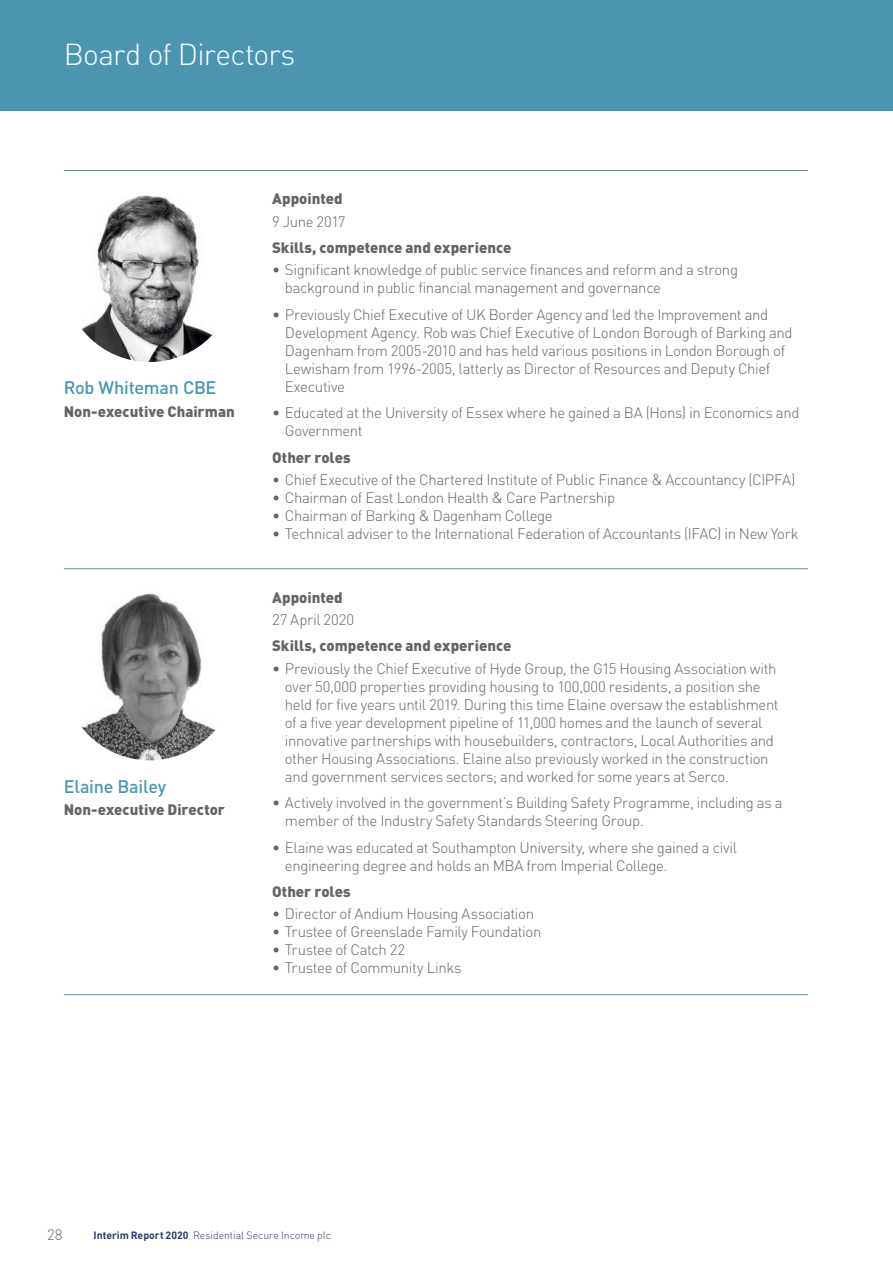
<style>
.page{position:relative;width:893px;height:1263px;background:#fff}
.page>*{position:absolute;margin:0;border:0;box-sizing:border-box;transform-origin:0 0}
.t1{font:300 30px "DIN";letter-spacing:-.025em;color:#fff}
.t2{font:500 18px "DIN";letter-spacing:-.015em;color:#4c95b1}
.t3{font:300 15px/18px "DIN";letter-spacing:-.025em;color:#636569}
.t4{font:900 15px "DIN";color:#636569}
.t5{font:300 15px "DIN";letter-spacing:-.005em;color:#636569}
.t6{font:300 10.5px "DIN";letter-spacing:-.005em;color:#2e386c}
.s1{font-weight:700}
</style>
<div class="page">
<div style="left:0;top:0;width:893px;height:111px;background:#4c95b1"></div>
<hr style="left:64px;top:170px;width:208px;height:1px;background:#4c95b1">
<hr style="left:272px;top:170px;width:536px;height:1px;background:#4c95b1">
<hr style="left:64px;top:568px;width:208px;height:1px;background:#4c95b1">
<hr style="left:272px;top:568px;width:536px;height:1px;background:#4c95b1">
<hr style="left:64px;top:994px;width:208px;height:1px;background:#4c95b1">
<hr style="left:272px;top:994px;width:536px;height:1px;background:#4c95b1">
<img style="left:81px;top:195px;width:132px;height:167px">
<img style="left:81px;top:593px;width:134px;height:167px">
<h1 class="t1" style="left:64px;top:35px;width:233px">Board of Directors</h1>
<p class="t2" style="left:64px;top:376px;width:154px">Rob Whiteman CBE</p>
<p class="t4" style="left:64px;top:401px;width:173px">Non-executive Chairman</p>
<p class="t2" style="left:64px;top:774px;width:104px">Elaine Bailey</p>
<p class="t4" style="left:64px;top:799px;width:163px">Non-executive Director</p>
<p class="t4" style="left:272px;top:189px;width:72px">Appointed</p>
<p class="t3" style="left:272px;top:212px;width:75px">9 June 2017</p>
<p class="t4" style="left:272px;top:238px;width:241px">Skills, competence and experience</p>
<p class="t3" style="left:285px;top:261px;width:455px;text-indent:-13px">• Significant knowledge of public service finances and reform and a strong background in public financial management and governance</p>
<p class="t3" style="left:285px;top:305px;width:509px;text-indent:-13px">• Previously Chief Executive of UK Border Agency and led the Improvement and Development Agency. Rob was Chief Executive of London Borough of Barking and Dagenham from 2005-2010 and has held various positions in London Borough of Lewisham from 1996-2005, latterly as Director of Resources and Deputy Chief Executive</p>
<p class="t3" style="left:285px;top:404px;width:516px;text-indent:-13px">• Educated at the University of Essex where he gained a BA (Hons) in Economics and<br>Government</p>
<p class="t4" style="left:272px;top:447px;width:80px">Other roles</p>
<p class="t3" style="left:272px;top:471px;width:525px">• Chief Executive of the Chartered Institute of Public Finance &amp; Accountancy (CIPFA)</p>
<p class="t3" style="left:272px;top:489px;width:345px">• Chairman of East London Health &amp; Care Partnership</p>
<p class="t3" style="left:272px;top:507px;width:282px">• Chairman of Barking &amp; Dagenham College</p>
<p class="t3" style="left:272px;top:525px;width:528px">• Technical adviser to the International Federation of Accountants (IFAC) in New York</p>
<p class="t4" style="left:272px;top:587px;width:72px">Appointed</p>
<p class="t5" style="left:272px;top:610px;width:84px">27 April 2020</p>
<p class="t4" style="left:272px;top:636px;width:241px">Skills, competence and experience</p>
<p class="t3" style="left:285px;top:659px;width:495px;text-indent:-13px">• Previously the Chief Executive of Hyde Group, the G15 Housing Association with over 50,000 properties providing housing to 100,000 residents, a position she held for five years until 2019. During this time Elaine oversaw the establishment of a five year development pipeline of 11,000 homes and the launch of several innovative partnerships with housebuilders, contractors, Local Authorities and other Housing Associations. Elaine also previously worked in the construction and government services sectors; and worked for some years at Serco.</p>
<p class="t3" style="left:285px;top:793px;width:499px;text-indent:-13px">• Actively involved in the government’s Building Safety Programme, including as a member of the Industry Safety Standards Steering Group.</p>
<p class="t3" style="left:285px;top:838px;width:454px;text-indent:-13px">• Elaine was educated at Southampton University, where she gained a civil engineering degree and holds an MBA from Imperial College.</p>
<p class="t4" style="left:272px;top:882px;width:80px">Other roles</p>
<p class="t3" style="left:272px;top:905px;width:263px">• Director of Andium Housing Association</p>
<p class="t3" style="left:272px;top:923px;width:271px">• Trustee of Greenslade Family Foundation</p>
<p class="t3" style="left:272px;top:941px;width:135px">• Trustee of Catch 22</p>
<p class="t3" style="left:272px;top:959px;width:191px">• Trustee of Community Links</p>
<p class="t3" style="left:47px;top:1225px;width:17px">28</p>
<p class="t6" style="left:94px;top:1228px;width:239px"><span class="s1">Interim Report 2020</span> Residential Secure Income plc</p>
</div>
